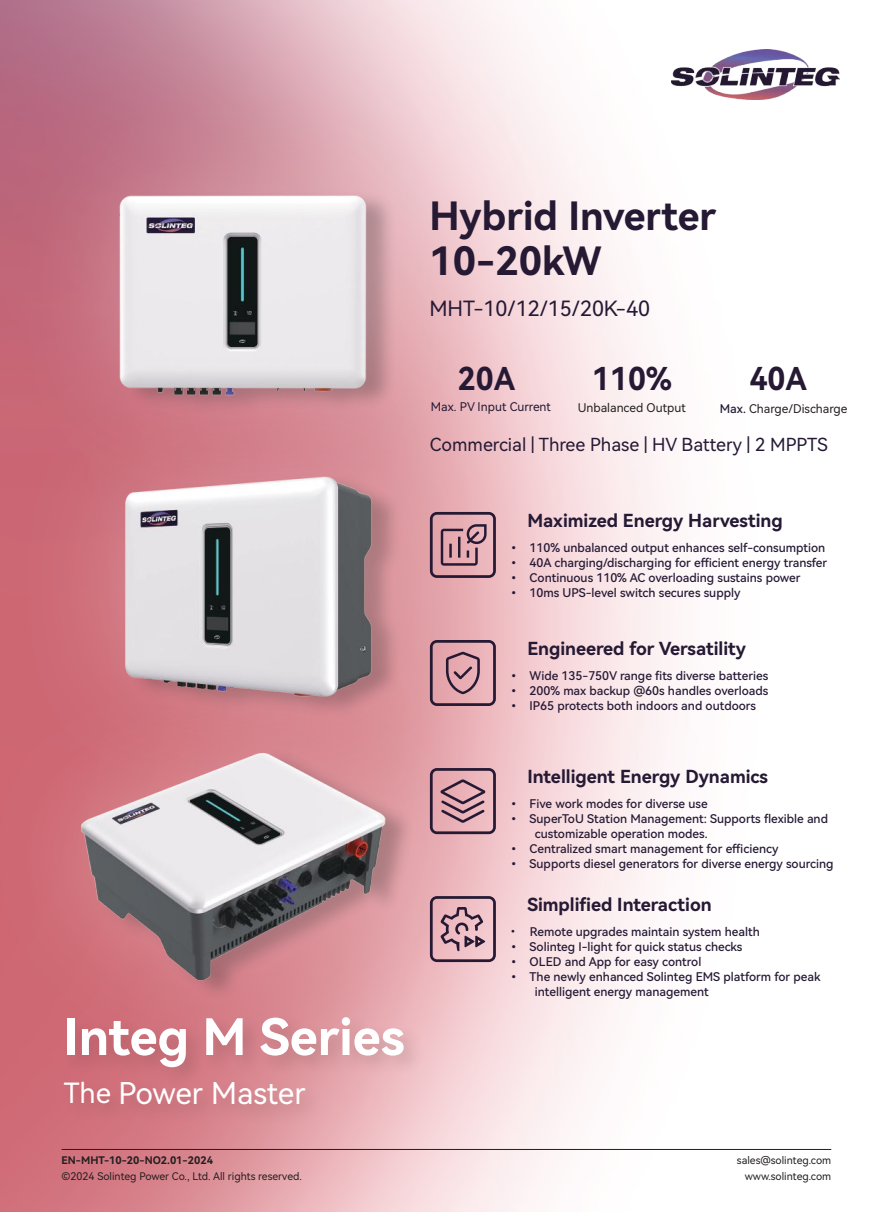
<style>
.page{position:relative;width:893px;height:1212px;background:#fff}
.page>*{position:absolute;margin:0;border:0;box-sizing:border-box;transform-origin:0 0}
.t1{font:50.1px "Harmony OS Sans Bold";color:#fff}
.t2{font:39px/45.8px "Harmony OS Sans Bold";color:#251934}
.t3{font:31.5px "Harmony OS Sans Bold";color:#251934;scale:.95 1}
.t4{font:30px "Harmony OS Sans SC";color:#fff}
.t5{font:21px "Harmony OS Sans";color:#251934}
.t6{font:18px "Harmony OS Sans Bold";color:#251934}
.t7{font:18px "Harmony OS Sans";color:#251934}
.t8{font:12px/15px "Harmony OS Sans SC Medium";color:#251934}
.t9{font:12px "Harmony OS Sans";color:#241f1f}
.t10{font:12px "Harmony OS Sans";color:#251934}
.t11{font:10.5px "Harmony OS Sans";color:#241f1f}
.t12{font:10.5px "Harmony OS Sans Bold";color:#241f1f}
.s1{font-family:"Harmony OS Sans SC Medium";color:#251934}
.s2{font-size:27.9px}
.s3{font-size:10.5px}
</style>
<div class="page">
<img style="left:0;top:0;width:832px;height:1212px">
<hr style="left:62px;top:1149px;width:769px;height:1px;background:#241f1f">
<div style="left:0;top:642px;width:495px;height:444px;background:#fff;opacity:.3"></div>
<img style="left:0;top:691px;width:491px;height:366px">
<div style="left:6px;top:363px;width:481px;height:448px;background:#fff;opacity:.3"></div>
<img style="left:46px;top:504px;width:393px;height:219px">
<div style="left:7px;top:82px;width:471px;height:422px;background:#fff;opacity:.3"></div>
<img style="left:54px;top:156px;width:349px;height:261px">
<div style="left:60px;top:1013px;width:364px;height:113px;background:#241f1f;opacity:.15"></div>
<div style="left:653px;top:30px;width:205px;height:89px;background:#fff"></div>
<img style="left:672px;top:49px;width:168px;height:51px">
<svg style="left:430px;top:768px;width:66px;height:66px;background:#b58994"></svg>
<svg style="left:430px;top:896px;width:66px;height:66px;background:#b8929d"></svg>
<svg style="left:430px;top:512px;width:66px;height:66px;background:#b18490"></svg>
<svg style="left:430px;top:640px;width:66px;height:66px;background:#ba8994"></svg>
<h2 class="t2" style="left:429px;top:191px;width:288px">Hybrid Inverter<br>10-20kW</h2>
<h3 class="t5" style="left:429px;top:294px;width:222px">MHT-10/12/15/20K-40</h3>
<h3 class="t3" style="left:458px;top:357px;width:62px">20A</h3>
<h3 class="t3" style="left:592px;top:357px;width:85px">110%</h3>
<h3 class="t3" style="left:749px;top:357px;width:62px">40A</h3>
<p class="t10" style="left:431px;top:398px;width:122px">Max. PV Input Current</p>
<p class="t9" style="left:578px;top:399px;width:109px">Unbalanced Output</p>
<p class="t9" style="left:720px;top:400px;width:129px"><span class="s1">Max.</span> Charge/Discharge</p>
<h3 class="t7" style="left:430px;top:432px;width:399px">Commercial | Three Phase | HV Battery | 2 MPPTS</h3>
<h3 class="t6" style="left:527px;top:508px;width:257px">Maximized Energy Harvesting</h3>
<p class="t8" style="left:508px;top:539px;width:319px">• 110% unbalanced output enhances self-consumption</p>
<p class="t8" style="left:508px;top:554px;width:321px">• 40A charging/discharging for efficient energy transfer</p>
<p class="t8" style="left:508px;top:569px;width:294px">• Continuous 110% AC overloading sustains power</p>
<p class="t8" style="left:508px;top:584px;width:234px">• 10ms UPS-level switch secures supply</p>
<h3 class="t6" style="left:527px;top:636px;width:220px">Engineered for Versatility</h3>
<p class="t8" style="left:508px;top:667px;width:262px">• Wide 135-750V range fits diverse batteries</p>
<p class="t8" style="left:508px;top:682px;width:262px">• 200% max backup @60s handles overloads</p>
<p class="t8" style="left:508px;top:697px;width:250px">• IP65 protects both indoors and outdoors</p>
<h3 class="t6" style="left:527px;top:764px;width:242px">Intelligent Energy Dynamics</h3>
<p class="t8" style="left:508px;top:795px;width:201px">• Five work modes for diverse use</p>
<p class="t8" style="left:535px;top:810px;width:295px;text-indent:-27px">• SuperToU Station Management: Supports flexible and customizable operation modes.</p>
<p class="t8" style="left:508px;top:840px;width:272px">• Centralized smart management for efficiency</p>
<p class="t8" style="left:508px;top:855px;width:327px">• Supports diesel generators for diverse energy sourcing</p>
<h1 class="t1" style="left:64px;top:1002px;width:342px">Integ M Series</h1>
<h3 class="t4" style="left:64px;top:1072px;width:243px"><span class="s2">The</span> Power Master</h3>
<h3 class="t6" style="left:527px;top:892px;width:186px">Simplified Interaction</h3>
<p class="t8" style="left:508px;top:923px;width:253px"><span class="s3">•</span> Remote upgrades maintain system health</p>
<p class="t8" style="left:508px;top:938px;width:236px">• Solinteg I-light for quick status checks</p>
<p class="t8" style="left:508px;top:953px;width:195px">• OLED and App for easy control</p>
<p class="t8" style="left:535px;top:968px;width:287px;text-indent:-27px">• The newly enhanced Solinteg EMS platform for peak intelligent energy management</p>
<p class="t12" style="left:62px;top:1153px;width:153px">EN-MHT-10-20-NO2.01-2024</p>
<p class="t11" style="left:737px;top:1153px;width:96px">sales@solinteg.com</p>
<p class="t11" style="left:62px;top:1168px;width:242px">©2024 Solinteg Power Co., Ltd. All rights reserved.</p>
<p class="t11" style="left:745px;top:1168px;width:88px">www.solinteg.com</p>
</div>
